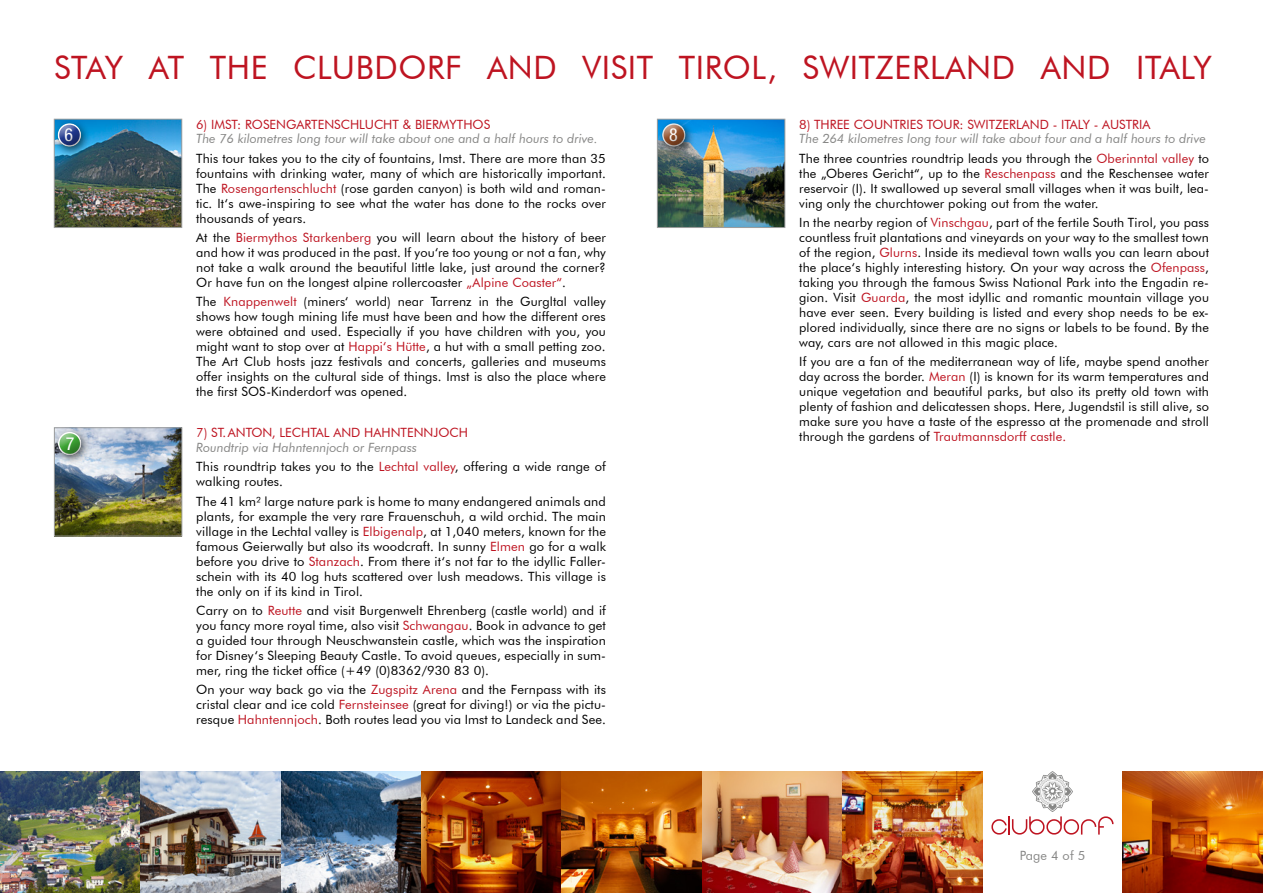
<style>
.page{position:relative;width:1263px;height:893px;background:#fff}
.page>*{position:absolute;margin:0;border:0;box-sizing:border-box;transform-origin:0 0}
.t1{font:32.25px "Futura BT";letter-spacing:.02em;color:#be1421}
.t2{font:condensed 18px "Helvetica Neue LT Pro";color:#fff}
.t3{font:12.75px/15px "Futura BT";letter-spacing:.01em;color:#000;text-align:justify}
.t4{font:italic 12.75px/19.2px "Futura BT";color:#878786}
.t5{font:12.75px "Futura BT";color:#be1421}
.t6{font:12.75px "Futura BT";letter-spacing:.01em;color:#878786}
.s1{color:#be1421}
.s2{font-style:normal;color:#000}
.s3{font-style:normal;color:#be1421}
.s4{font-style:italic;color:#878786}
</style>
<div class="page">
<img style="left:0;top:771px;width:982px;height:122px">
<img style="left:1123px;top:771px;width:140px;height:122px">
<svg style="left:991px;top:771px;width:122px;height:64px"></svg>
<img style="left:56px;top:121px;width:124px;height:105px">
<div style="left:54px;top:119px;width:128px;height:109px;border:1px solid #9c9d9d"></div>
<div style="left:52px;top:119px;width:39px;height:38px;background:#000;opacity:.6"></div>
<div style="left:57px;top:121px;width:36px;height:27px;background:#000;opacity:.34"></div>
<img style="left:659px;top:121px;width:124px;height:105px">
<div style="left:657px;top:119px;width:128px;height:109px;border:1px solid #9c9d9d"></div>
<div style="left:656px;top:119px;width:39px;height:38px;background:#000;opacity:.6"></div>
<div style="left:662px;top:121px;width:35px;height:27px;background:#000;opacity:.34"></div>
<img style="left:56px;top:429px;width:124px;height:105px">
<div style="left:54px;top:427px;width:128px;height:109px;border:1px solid #9c9d9d"></div>
<div style="left:52px;top:427px;width:39px;height:39px;background:#000;opacity:.6"></div>
<svg style="left:58px;top:429px;width:31px;height:3px"></svg>
<div style="left:58px;top:432px;width:31px;height:24px;background:#000;opacity:.34"></div>
<h1 class="t1" style="left:54px;top:47px;width:1159px">STAY AT THE CLUBDORF AND VISIT TIROL, SWITZERLAND AND ITALY</h1>
<p class="t5" style="left:196px;top:116px;width:296px">6) IMST: ROSENGARTENSCHLUCHT &amp; BIERMYTHOS</p>
<p class="t4" style="left:196px;top:129px;width:403px">The 76 kilometres long tour will take about one and a half hours to drive.</p>
<p class="t3" style="left:196px;top:151px;width:411px">This tour takes you to the city of fountains, Imst. There are more than 35 fountains with drinking water, many of which are historically important.<br>The <span class="s1">Rosengartenschlucht</span> (rose garden canyon) is both wild and roman&shy;tic. It‘s awe-inspiring to see what the water has done to the rocks over thousands of years.</p>
<p class="t3" style="left:196px;top:230px;width:411px">At the <span class="s1">Biermythos Starkenberg</span> you will learn about the history of beer and how it was produced in the past. If you‘re too young or not a fan, why not take a walk around the beautiful little lake, just around the corner?<br>Or have fun on the longest alpine rollercoaster <span class="s1">„Alpine Coaster“</span>.</p>
<p class="t3" style="left:196px;top:294px;width:411px">The <span class="s1">Knappenwelt</span> (miners‘ world) near Tarrenz in the Gurgltal valley shows how tough mining life must have been and how the different ores were obtained and used. Especially if you have children with you, you might want to stop over at <span class="s1">Happi‘s Hütte</span>, a hut with a small petting zoo.<br>The Art Club hosts jazz festivals and concerts, galleries and museums offer insights on the cultural side of things. Imst is also the place where the first SOS-Kinderdorf was opened.</p>
<p class="t5" style="left:799px;top:116px;width:353px">8) THREE COUNTRIES TOUR: SWITZERLAND - ITALY - AUSTRIA</p>
<p class="t4" style="left:799px;top:129px;width:411px">The 264 kilometres long tour will take about four and a half hours to drive<br><span class="s2">The three countries roundtrip leads you through the</span> <span class="s3">Oberinntal valley</span> <span class="s2">to</span></p>
<p class="t3" style="left:799px;top:166px;width:411px">the „Oberes Gericht“, up to the <span class="s1">Reschenpass</span> and the Reschensee water reservoir (I). It swallowed up several small villages when it was built, lea&shy;ving only the churchtower poking out from the water.</p>
<p class="t3" style="left:799px;top:215px;width:411px">In the nearby region of <span class="s1">Vinschgau</span>, part of the fertile South Tirol, you pass countless fruit plantations and vineyards on your way to the smallest town of the region, <span class="s1">Glurns</span>. Inside its medieval town walls you can learn about the place‘s highly interesting history. On your way across the <span class="s1">Ofenpass</span>, taking you through the famous Swiss National Park into the Engadin re&shy;gion. Visit <span class="s1">Guarda</span>, the most idyllic and romantic mountain village you have ever seen. Every building is listed and every shop needs to be ex&shy;plored individually, since there are no signs or labels to be found. By the way, cars are not allowed in this magic place.</p>
<p class="t3" style="left:799px;top:354px;width:411px">If you are a fan of the mediterranean way of life, maybe spend another day across the border. <span class="s1">Meran</span> (I) is known for its warm temperatures and unique vegetation and beautiful parks, but also its pretty old town with plenty of fashion and delicatessen shops. Here, Jugendstil is still alive, so make sure you have a taste of the espresso at the promenade and stroll through the gardens of <span class="s1">Trautmannsdorff castle.</span></p>
<h2 class="t2" style="left:65px;top:124px;width:10px">6</h2>
<h2 class="t2" style="left:669px;top:124px;width:10px">8</h2>
<p class="t5" style="left:196px;top:425px;width:273px">7) ST.ANTON, LECHTAL AND HAHNTENNJOCH</p>
<p class="t3" style="left:196px;top:438px;width:411px;line-height:19.2px"><span class="s4">Roundtrip via Hahntennjoch or Fernpass<br></span>This roundtrip takes you to the <span class="s1">Lechtal valley</span>, offering a wide range of</p>
<p class="t3" style="left:196px;top:472px;width:411px;line-height:19.2px">walking routes.<br>The 41 km² large nature park is home to many endangered animals and</p>
<p class="t3" style="left:196px;top:508px;width:411px">plants, for example the very rare Frauenschuh, a wild orchid. The main village in the Lechtal valley is <span class="s1">Elbigenalp</span>, at 1,040 meters, known for the famous Geierwally but also its woodcraft. In sunny <span class="s1">Elmen</span> go for a walk before you drive to <span class="s1">Stanzach</span>. From there it‘s not far to the idyllic Faller&shy;schein with its 40 log huts scattered over lush meadows. This village is the only on if its kind in Tirol.</p>
<p class="t3" style="left:196px;top:603px;width:411px">Carry on to <span class="s1">Reutte</span> and visit Burgenwelt Ehrenberg (castle world) and if you fancy more royal time, also visit <span class="s1">Schwangau</span>. Book in advance to get a guided tour through Neuschwanstein castle, which was the inspiration for Disney‘s Sleeping Beauty Castle. To avoid queues, especially in sum&shy;mer, ring the ticket office (+49 (0)8362/930 83 0).</p>
<p class="t3" style="left:196px;top:682px;width:411px">On your way back go via the <span class="s1">Zugspitz Arena</span> and the Fernpass with its cristal clear and ice cold <span class="s1">Fernsteinsee</span> (great for diving!) or via the pictu&shy;resque <span class="s1">Hahntennjoch</span>. Both routes lead you via Imst to Landeck and See.</p>
<h2 class="t2" style="left:66px;top:433px;width:10px">7</h2>
<p class="t6" style="left:1020px;top:848px;width:67px">Page 4 of 5</p>
</div>
